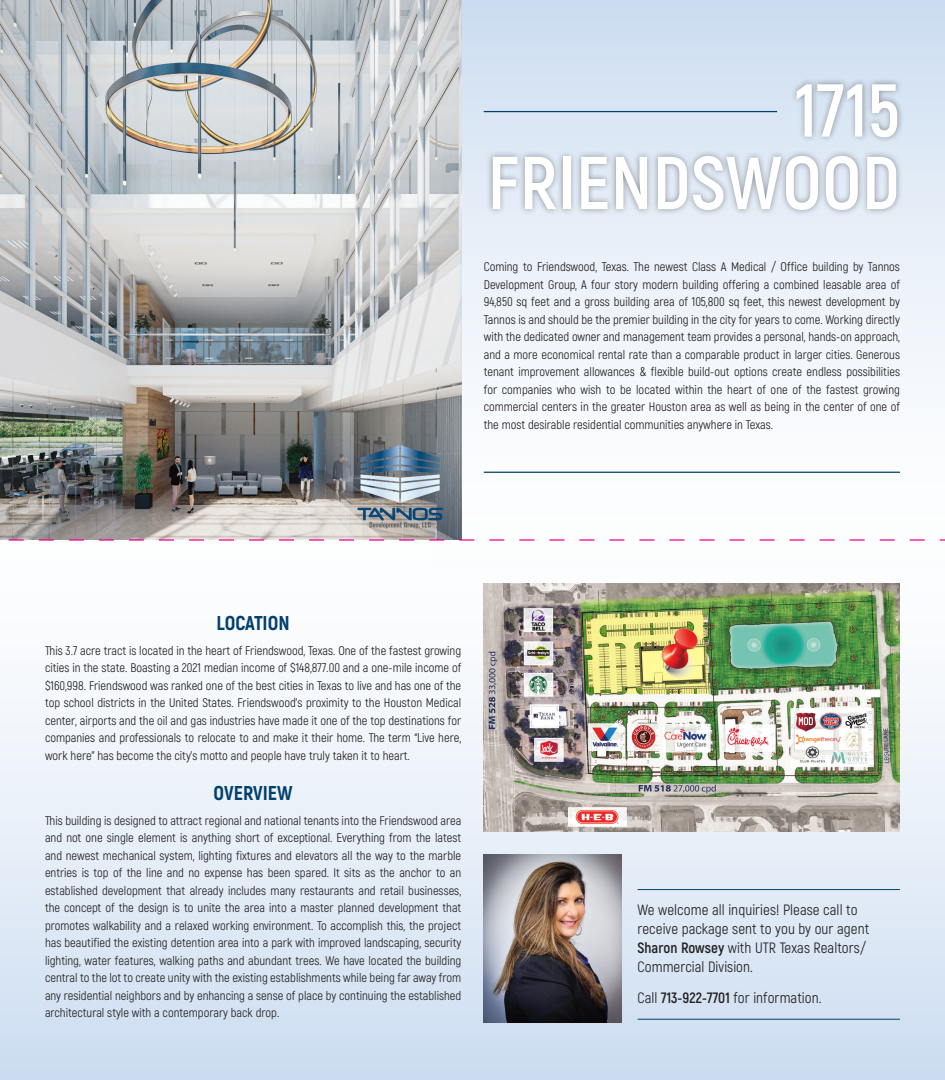
<style>
.page{position:relative;width:945px;height:1080px;background:#fff}
.page>*{position:absolute;margin:0;border:0;box-sizing:border-box;transform-origin:0 0}
.t1{font:700 74.75px/72.5px "Akrobat";letter-spacing:.005em;color:#fff;text-align:right}
.t2{font:800 20px "Akrobat";color:#02406e}
.t3{font:15px/18.8px "Akrobat";letter-spacing:.005em;color:#231f20}
.t4{font:12.5px/17.5px "Akrobat";color:#231f20;text-align:justify}
.s1{font-weight:700}
</style>
<div class="page">
<svg style="left:461px;top:0;width:484px;height:502px;fill:#eef4fa"></svg>
<div style="left:0;top:502px;width:945px;height:578px;background:linear-gradient(to bottom,#fff,#cfdff1)"></div>
<img style="left:0;top:0;width:461px;height:539px">
<img style="left:484px;top:584px;width:416px;height:247px">
<img style="left:484px;top:855px;width:138px;height:168px">
<hr style="left:638px;top:889px;width:262px;height:1px;background:#02406e">
<hr style="left:638px;top:1019px;width:262px;height:1px;background:#02406e">
<div style="left:486px;top:78px;width:418px;height:139px;background:#231f20;opacity:.45"></div>
<hr style="left:484px;top:111px;width:293px;height:1px;background:#02406e">
<hr style="left:484px;top:472px;width:416px;height:1px;background:#02406e">
<img style="left:583px;top:611px;width:127px;height:83px">
<img style="left:653px;top:623px;width:48px;height:59px">
<svg style="left:0;top:539px;width:945px;height:2px"></svg>
<h1 class="t1" style="left:488px;top:74px;width:414px">1715<br>FRIENDSWOOD</h1>
<p class="t4" style="left:484px;top:258px;width:418px">Coming to Friendswood, Texas. The newest Class A Medical / Office building by Tannos Development Group, A four story modern building offering a combined leasable area of 94,850 sq feet and a gross building area of 105,800 sq feet, this newest development by Tannos is and should be the premier building in the city for years to come. Working directly with the dedicated owner and management team provides a personal, hands-on approach, and a more economical rental rate than a comparable product in larger cities. Generous tenant improvement allowances &amp; flexible build-out options create endless possibilities for companies who wish to be located within the heart of one of the fastest growing commercial centers in the greater Houston area as well as being in the center of one of the most desirable residential communities anywhere in Texas.</p>
<h2 class="t2" style="left:217px;top:610px;width:75px">LOCATION</h2>
<p class="t4" style="left:45px;top:641px;width:418px">This 3.7 acre tract is located in the heart of Friendswood, Texas. One of the fastest growing cities in the state. Boasting a 2021 median income of $148,877.00 and a one-mile income of $160,998. Friendswood was ranked one of the best cities in Texas to live and has one of the top school districts in the United States. Friendswood’s proximity to the Houston Medical center, airports and the oil and gas industries have made it one of the top destinations for companies and professionals to relocate to and make it their home. The term “Live here, work here” has become the city’s motto and people have truly taken it to heart.</p>
<h2 class="t2" style="left:214px;top:780px;width:81px">OVERVIEW</h2>
<p class="t4" style="left:45px;top:811px;width:418px">This building is designed to attract regional and national tenants into the Friendswood area and not one single element is anything short of exceptional. Everything from the latest and newest mechanical system, lighting fixtures and elevators all the way to the marble entries is top of the line and no expense has been spared. It sits as the anchor to an established development that already includes many restaurants and retail businesses, the concept of the design is to unite the area into a master planned development that promotes walkability and a relaxed working environment. To accomplish this, the project has beautified the existing detention area into a park with improved landscaping, security lighting, water features, walking paths and abundant trees. We have located the building central to the lot to create unity with the existing establishments while being far away from any residential neighbors and by enhancing a sense of place by continuing the established architectural style with a contemporary back drop.</p>
<p class="t3" style="left:638px;top:901px;width:233px">We welcome all inquiries! Please call to receive package sent to you by our agent <span class="s1">Sharon Rowsey</span> with UTR Texas Realtors/ Commercial Division.</p>
<p class="t3" style="left:638px;top:988px;width:185px">Call <span class="s1">713-922-7701</span> for information.</p>
</div>
